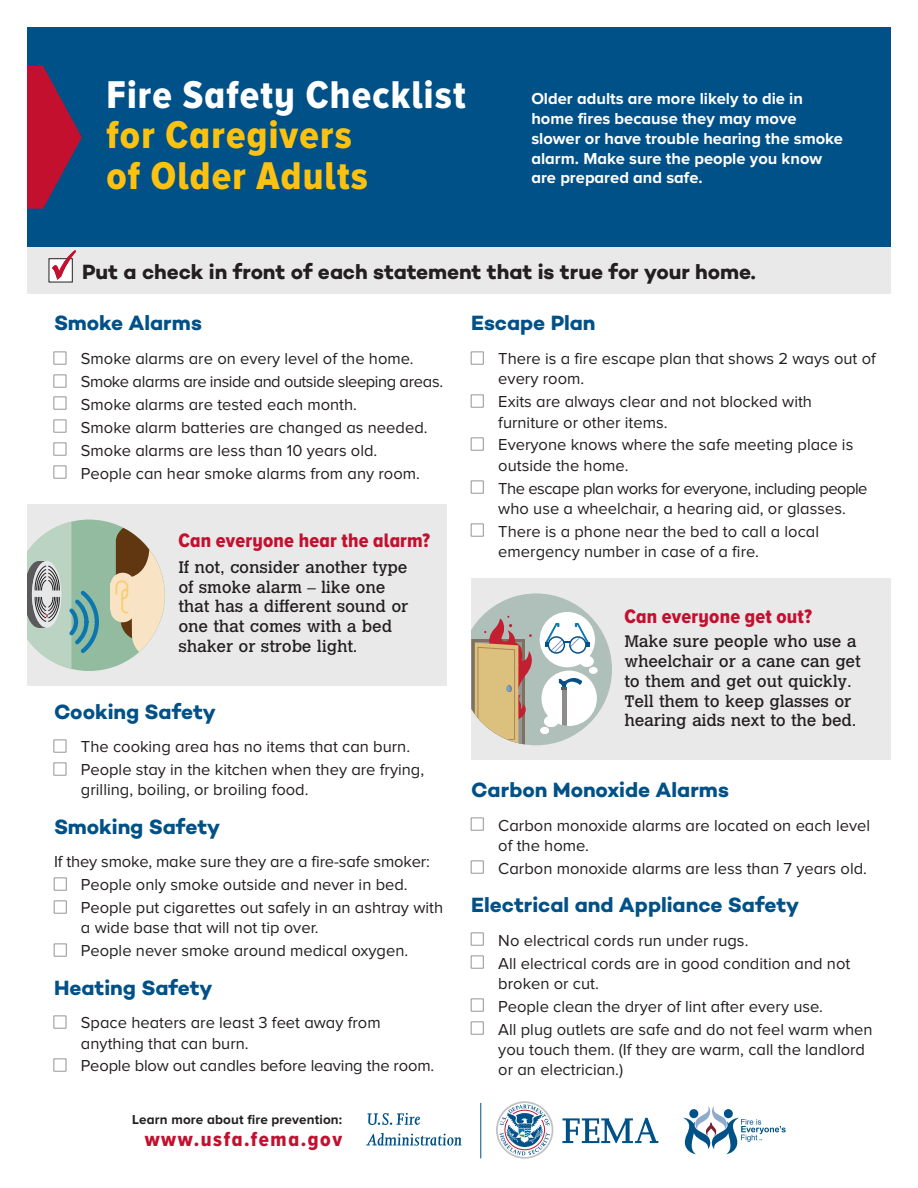
<style>
.page{position:relative;width:918px;height:1188px;background:#fff}
.page>*{position:absolute;margin:0;border:0;box-sizing:border-box;transform-origin:0 0}
.t1{font:40.2px/40.2px "Proxima Nova A Cond Extrabld";letter-spacing:.03em;color:#fdc210}
.t2{font:21px "Campton Bold DEMO";color:#005187}
.t3{font:21px "Campton Bold DEMO";letter-spacing:-.005em;color:#231f20}
.t4{font:21px "Proxima Nova A Cond Extrabld";letter-spacing:.075em;color:#c3102f}
.t5{font:20.25px "Proxima Nova A Cond Extrabld";letter-spacing:.01em;color:#c3102f}
.t6{font:16.5px/20.2px "FEMA Proxima Nova Regular";color:#231f20}
.t7{font:500 16.5px/19.8px "M Calvert";color:#231f20}
.t8{font:16.5px/19.8px "FEMA Proxima Nova Bold";color:#fff}
.t9{font:16.5px/20.2px "FEMA Proxima Nova Regular";letter-spacing:-.03em;color:#231f20;text-align:center}
.t10{font:13.5px "FEMA Proxima Nova Bold";letter-spacing:.01em;color:#231f20}
.s1{color:#fff}
.s2{font-family:"Kensington Geometry"}
</style>
<div class="page">
<div style="left:27px;top:247px;width:864px;height:47px;background:#eae9e9"></div>
<div style="left:27px;top:504px;width:420px;height:182px;background:#eae9e9"></div>
<div style="left:471px;top:578px;width:420px;height:182px;background:#eae9e9"></div>
<hr style="left:480px;top:1103px;width:1px;height:55px;background:#005187">
<div style="left:27px;top:27px;width:864px;height:220px;background:#005187"></div>
<svg style="left:27px;top:66px;width:55px;height:143px"></svg>
<svg style="left:27px;top:520px;width:138px;height:151px"></svg>
<div style="left:49px;top:259px;width:23px;height:23px;background:#fff"></div>
<svg style="left:52px;top:250px;width:24px;height:30px"></svg>
<svg style="left:367px;top:1113px;width:53px;height:12px"></svg>
<svg style="left:366px;top:1133px;width:96px;height:13px"></svg>
<svg style="left:683px;top:1106px;width:103px;height:48px"></svg>
<svg style="left:562px;top:1118px;width:96px;height:25px"></svg>
<svg style="left:496px;top:1101px;width:57px;height:58px"></svg>
<svg style="left:471px;top:593px;width:141px;height:152px"></svg>
<hr style="left:562px;top:690px;width:4px;height:37px;background:#8e8b8d">
<div style="left:544px;top:716px;width:14px;height:11px;background:#fff;border-radius:50%"></div>
<div style="left:540px;top:727px;width:9px;height:7px;background:#fff;border-radius:50%"></div>
<div style="left:580px;top:656px;width:14px;height:11px;background:#fff;border-radius:50%"></div>
<div style="left:589px;top:667px;width:9px;height:7px;background:#fff;border-radius:50%"></div>
<h1 class="t1" style="left:106px;top:76px;width:361px"><span class="s1">Fire Safety Checklist </span>for Caregivers<br>of Older Adults</h1>
<p class="t8" style="left:531px;top:89px;width:313px">Older adults are more likely to die in home fires because they may move slower or have trouble hearing the smoke alarm. Make sure the people you know are prepared and safe.</p>
<p class="t3" style="left:82px;top:259px;width:675px">Put a check in front of each statement that is true for your home.</p>
<h2 class="t2" style="left:54px;top:311px;width:150px">Smoke Alarms</h2>
<p class="t6" style="left:54px;top:349px;width:361px"><span class="s2">{</span> Smoke alarms are on every level of the home.</p>
<p class="t9" style="left:54px;top:372px;width:391px"><span class="s2">{</span> Smoke alarms are inside and outside sleeping areas.</p>
<p class="t6" style="left:54px;top:395px;width:305px"><span class="s2">{</span> Smoke alarms are tested each month.</p>
<p class="t6" style="left:54px;top:418px;width:375px"><span class="s2">{</span> Smoke alarm batteries are changed as needed.</p>
<p class="t6" style="left:54px;top:441px;width:325px"><span class="s2">{</span> Smoke alarms are less than 10 years old.</p>
<p class="t6" style="left:54px;top:464px;width:367px"><span class="s2">{</span> People can hear smoke alarms from any room.</p>
<h3 class="t5" style="left:178px;top:529px;width:253px">Can everyone hear the alarm?</h3>
<p class="t7" style="left:178px;top:557px;width:231px">If not, consider another type of smoke alarm – like one that has a different sound or one that comes with a bed shaker or strobe light.</p>
<h2 class="t2" style="left:54px;top:699px;width:164px">Cooking Safety</h2>
<p class="t6" style="left:54px;top:737px;width:358px"><span class="s2">{{</span> The cooking area has no items that can burn.</p>
<p class="t6" style="left:81px;top:760px;width:345px;text-indent:-27px"><span class="s2">{{</span> People stay in the kitchen when they are frying, grilling, boiling, or broiling food.</p>
<h2 class="t2" style="left:54px;top:814px;width:168px">Smoking Safety</h2>
<p class="t6" style="left:54px;top:852px;width:377px">If they smoke, make sure they are a fire-safe smoker:</p>
<p class="t6" style="left:54px;top:875px;width:355px"><span class="s2">{{</span> People only smoke outside and never in bed.</p>
<p class="t6" style="left:81px;top:898px;width:364px;text-indent:-27px"><span class="s2">{{</span> People put cigarettes out safely in an ashtray with a wide base that will not tip over.</p>
<p class="t6" style="left:54px;top:941px;width:356px"><span class="s2">{{</span> People never smoke around medical oxygen.</p>
<h2 class="t2" style="left:54px;top:975px;width:160px">Heating Safety</h2>
<p class="t6" style="left:81px;top:1013px;width:301px;text-indent:-27px"><span class="s2">{{</span> Space heaters are least 3 feet away from anything that can burn.</p>
<p class="t6" style="left:54px;top:1056px;width:382px"><span class="s2">{{</span> People blow out candles before leaving the room.</p>
<p class="t10" style="left:132px;top:1112px;width:211px">Learn more about fire prevention:</p>
<p class="t4" style="left:145px;top:1127px;width:199px">www.usfa.fema.gov</p>
<h2 class="t2" style="left:471px;top:311px;width:126px">Escape Plan</h2>
<p class="t6" style="left:498px;top:349px;width:379px;text-indent:-27px"><span class="s2">{</span> There is a fire escape plan that shows 2 ways out of every room.</p>
<p class="t6" style="left:498px;top:392px;width:315px;text-indent:-27px"><span class="s2">{</span> Exits are always clear and not blocked with furniture or other items.</p>
<p class="t6" style="left:498px;top:435px;width:357px;text-indent:-27px"><span class="s2">{</span> Everyone knows where the safe meeting place is outside the home.</p>
<p class="t9" style="left:471px;top:478px;width:398px"><span class="s2">{</span> The escape plan works for everyone, including people who use a wheelchair, a hearing aid, or glasses.</p>
<p class="t6" style="left:498px;top:522px;width:322px;text-indent:-27px"><span class="s2">{</span> There is a phone near the bed to call a local emergency number in case of a fire.</p>
<h3 class="t5" style="left:624px;top:605px;width:189px">Can everyone get out?</h3>
<p class="t7" style="left:624px;top:631px;width:233px">Make sure people who use a</p>
<p class="t7" style="left:624px;top:651px;width:238px">wheelchair or a cane can get to them and get out quickly.<br>Tell them to keep glasses or hearing aids next to the bed.</p>
<h2 class="t2" style="left:471px;top:778px;width:259px">Carbon Monoxide Alarms</h2>
<p class="t6" style="left:498px;top:815px;width:373px;text-indent:-27px"><span class="s2">{{</span> Carbon monoxide alarms are located on each level of the home.</p>
<p class="t6" style="left:471px;top:859px;width:397px"><span class="s2">{{</span> Carbon monoxide alarms are less than 7 years old.</p>
<h2 class="t2" style="left:471px;top:893px;width:330px">Electrical and Appliance Safety</h2>
<p class="t6" style="left:471px;top:930px;width:279px"><span class="s2">{{</span> No electrical cords run under rugs.</p>
<p class="t6" style="left:498px;top:953px;width:353px;text-indent:-27px"><span class="s2">{{</span> All electrical cords are in good condition and not broken or cut.</p>
<p class="t6" style="left:471px;top:997px;width:353px"><span class="s2">{{</span> People clean the dryer of lint after every use.</p>
<p class="t6" style="left:498px;top:1020px;width:376px;text-indent:-27px"><span class="s2">{{</span> All plug outlets are safe and do not feel warm when you touch them. (If they are warm, call the landlord or an electrician.)</p>
</div>
